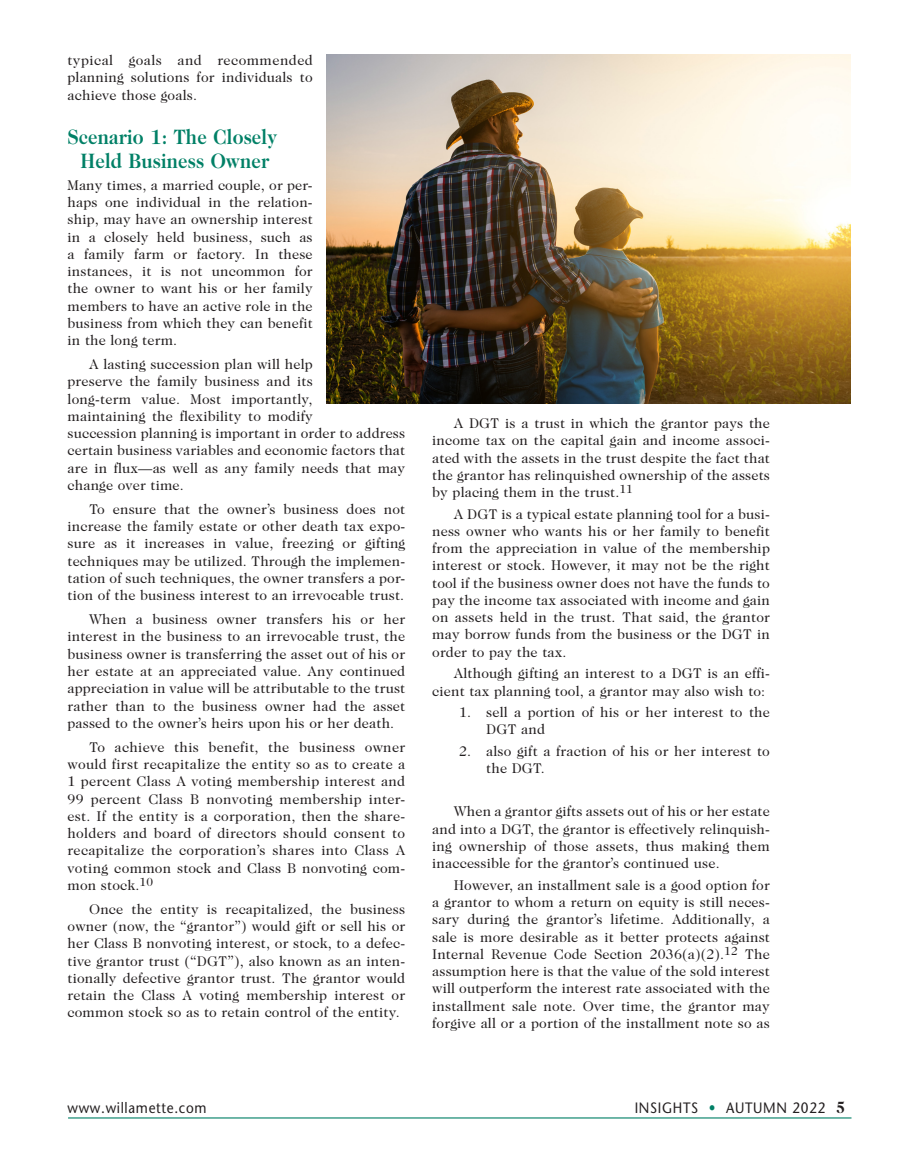
<style>
.page{position:relative;width:905px;height:1175px;background:#fff}
.page>*{position:absolute;margin:0;border:0;box-sizing:border-box;transform-origin:0 0}
.Sub_Heads_Caslon{font:700 21px/24px "Caslon Two Twenty Four";letter-spacing:.01em;color:#008066;text-align:center;scale:.9 1}
.t1{font:15px "Stone Sans";letter-spacing:.05em;color:#231f20;scale:.9 1}
.body{font:14.25px/17.2px "Caslon Two Twenty Four";letter-spacing:.01em;color:#231f20;text-align:justify}
.body__Intro_Paragr{font:14.25px/17.2px "Caslon Two Twenty Four";letter-spacing:.01em;color:#231f20;text-align:justify}
.body_w_bullets{font:14.25px/17.2px "Caslon Two Twenty Four";letter-spacing:.01em;color:#231f20}
.s1{color:#008066}
.s2{font-family:"Caslon Two Twenty Four";font-weight:700;font-size:16.5px}
</style>
<div class="page">
<hr style="left:68px;top:1117px;width:783px;height:1px;background:#008066">
<img style="left:326px;top:54px;width:524px;height:349px">
<p class="body" style="left:68px;top:52px;width:247px">typical goals and recommended planning solutions for individuals to achieve those goals.</p>
<p class="Sub_Heads_Caslon" style="left:68px;top:125px;width:234px">Scenario 1: The Closely<br>Held Business Owner</p>
<p class="body__Intro_Paragr" style="left:68px;top:176px;width:247px">Many times, a married couple, or per&shy;haps one individual in the relation&shy;ship, may have an ownership interest in a closely held business, such as a family farm or factory. In these instances, it is not uncommon for the owner to want his or her family members to have an active role in the business from which they can benefit in the long term.</p>
<p class="body" style="left:68px;top:355px;width:339px;text-align:left;text-indent:22px">A lasting succession plan will help<br>preserve the family business and its<br>long-term value. Most importantly,<br>maintaining the flexibility to modify<br>succession planning is important in order to address certain business variables and economic factors that are in flux—as well as any family needs that may change over time.</p>
<p class="body" style="left:68px;top:500px;width:339px;text-indent:22px">To ensure that the owner’s business does not increase the family estate or other death tax expo&shy;sure as it increases in value, freezing or gifting techniques may be utilized. Through the implemen&shy;tation of such techniques, the owner transfers a por&shy;tion of the business interest to an irrevocable trust.</p>
<p class="body" style="left:68px;top:610px;width:339px;text-indent:22px">When a business owner transfers his or her interest in the business to an irrevocable trust, the business owner is transferring the asset out of his or her estate at an appreciated value. Any continued appreciation in value will be attributable to the trust rather than to the business owner had the asset passed to the owner’s heirs upon his or her death.</p>
<p class="body" style="left:68px;top:738px;width:339px;text-indent:22px">To achieve this benefit, the business owner would first recapitalize the entity so as to create a 1 percent Class A voting membership interest and 99 percent Class B nonvoting membership inter&shy;est. If the entity is a corporation, then the share&shy;holders and board of directors should consent to recapitalize the corporation’s shares into Class A voting common stock and Class B nonvoting com&shy;mon stock.<sup>10</sup></p>
<p class="body" style="left:68px;top:900px;width:339px;text-indent:22px">Once the entity is recapitalized, the business owner (now, the “grantor”) would gift or sell his or her Class B nonvoting interest, or stock, to a defec&shy;tive grantor trust (“DGT”), also known as an inten&shy;tionally defective grantor trust. The grantor would retain the Class A voting membership interest or common stock so as to retain control of the entity.</p>
<p class="body" style="left:432px;top:414px;width:339px;text-indent:22px">A DGT is a trust in which the grantor pays the income tax on the capital gain and income associ&shy;ated with the assets in the trust despite the fact that the grantor has relinquished ownership of the assets by placing them in the trust.<sup>11</sup></p>
<p class="body" style="left:432px;top:505px;width:339px;text-indent:22px">A DGT is a typical estate planning tool for a busi&shy;ness owner who wants his or her family to benefit from the appreciation in value of the membership interest or stock. However, it may not be the right tool if the business owner does not have the funds to pay the income tax associated with income and gain on assets held in the trust. That said, the grantor may borrow funds from the business or the DGT in order to pay the tax.</p>
<p class="body" style="left:432px;top:664px;width:339px;text-indent:22px">Although gifting an interest to a DGT is an effi&shy;cient tax planning tool, a grantor may also wish to:</p>
<p class="body_w_bullets" style="left:486px;top:703px;width:285px;text-indent:-27px">1. sell a portion of his or her interest to the<br>DGT and</p>
<p class="body_w_bullets" style="left:486px;top:742px;width:285px;text-indent:-27px">2. also gift a fraction of his or her interest to the DGT.</p>
<p class="body" style="left:432px;top:802px;width:339px;text-indent:22px">When a grantor gifts assets out of his or her estate and into a DGT, the grantor is effectively relinquish&shy;ing ownership of those assets, thus making them inaccessible for the grantor’s continued use.</p>
<p class="body" style="left:432px;top:876px;width:339px;text-indent:22px">However, an installment sale is a good option for a grantor to whom a return on equity is still neces&shy;sary during the grantor’s lifetime. Additionally, a sale is more desirable as it better protects against Internal Revenue Code Section 2036(a)(2).<sup>12</sup> The assumption here is that the value of the sold interest will outperform the interest rate associated with the installment sale note. Over time, the grantor may forgive all or a portion of the installment note so as</p>
<p class="t1" style="left:68px;top:1098px;width:156px">www.willamette.com</p>
<p class="t1" style="left:634px;top:1098px;width:235px">INSIGHTS <span class="s1">•</span> AUTUMN 2022 <span class="s2">5</span></p>
</div>
